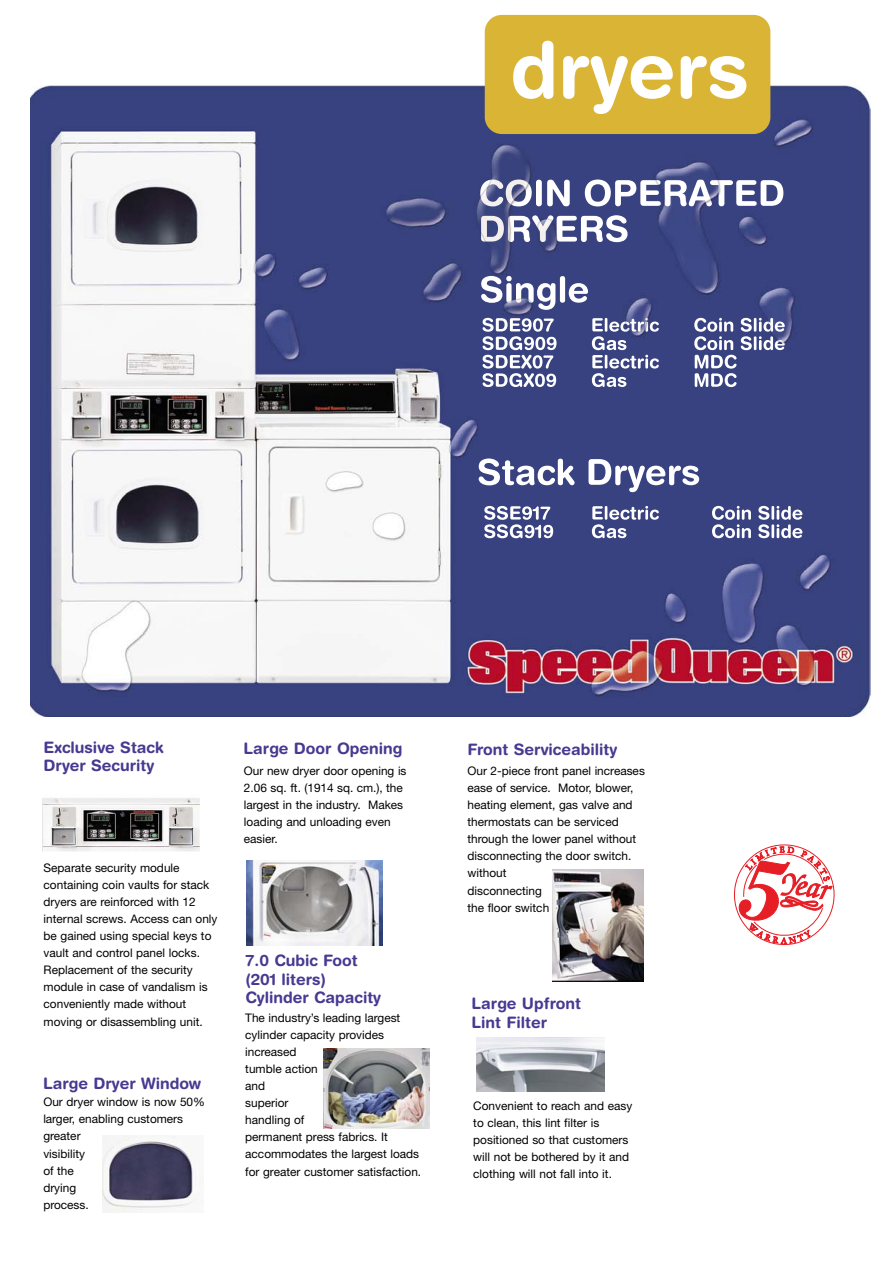
<style>
.page{position:relative;width:893px;height:1263px;background:#fff}
.page>*{position:absolute;margin:0;border:0;box-sizing:border-box;transform-origin:0 0}
.t1{font:700 78px "Helvetica Rounded";color:#fff}
.t2{font:700 15.75px/18.5px "Helvetica Rounded";color:#483991}
.t3{font:11.85px/17.1px "Helvetica Neue";color:#000}
</style>
<div class="page">
<img style="left:31px;top:86px;width:839px;height:630px">
<img style="left:480px;top:180px;width:303px;height:62px">
<img style="left:481px;top:276px;width:107px;height:34px">
<img style="left:479px;top:458px;width:220px;height:34px">
<img style="left:483px;top:318px;width:71px;height:32px">
<img style="left:694px;top:318px;width:91px;height:32px">
<img style="left:592px;top:506px;width:67px;height:32px">
<img style="left:592px;top:318px;width:67px;height:42px">
<img style="left:484px;top:506px;width:66px;height:32px">
<img style="left:712px;top:506px;width:90px;height:32px">
<img style="left:102px;top:1136px;width:93px;height:77px">
<div style="left:485px;top:15px;width:285px;height:119px;background:#dab434;border-radius:17px"></div>
<svg style="left:734px;top:844px;width:101px;height:101px"></svg>
<img style="left:43px;top:798px;width:156px;height:54px">
<img style="left:247px;top:860px;width:136px;height:86px">
<img style="left:553px;top:869px;width:91px;height:113px">
<img style="left:476px;top:1037px;width:128px;height:54px">
<img style="left:323px;top:1049px;width:107px;height:79px">
<h1 class="t1" style="left:510px;top:42px;width:240px">dryers</h1>
<h2 class="t2" style="left:44px;top:739px;width:121px">Exclusive Stack<br>Dryer Security</h2>
<p class="t3" style="left:44px;top:860px;width:175px">Separate security module containing coin vaults for stack dryers are reinforced with 12 internal screws. Access can only be gained using special keys to vault and control panel locks.<br>Replacement of the security module in case of vandalism is conveniently made without moving or disassembling unit.</p>
<h2 class="t2" style="left:43px;top:1075px;width:160px">Large Dryer Window</h2>
<p class="t3" style="left:43px;top:1094px;width:163px">Our dryer window is now 50% larger, enabling customers greater<br>visibility<br>of the<br>drying<br>process.</p>
<h2 class="t2" style="left:244px;top:740px;width:160px">Large Door Opening</h2>
<h2 class="t2" style="left:467px;top:742px;width:151px">Front Serviceability</h2>
<p class="t3" style="left:244px;top:763px;width:164px">Our new dryer door opening is<br>2.06 sq. ft. (1914 sq. cm.), the largest in the industry. Makes loading and unloading even easier.</p>
<p class="t3" style="left:467px;top:763px;width:179px">Our 2-piece front panel increases ease of service. Motor, blower, heating element, gas valve and thermostats can be serviced through the lower panel without disconnecting the door switch. without<br>disconnecting<br>the floor switch</p>
<h2 class="t2" style="left:245px;top:953px;width:137px">7.0 Cubic Foot (201 liters)<br>Cylinder Capacity</h2>
<p class="t3" style="left:245px;top:1010px;width:178px">The industry’s leading largest cylinder capacity provides increased<br>tumble action<br>and<br>superior<br>handling of<br>permanent press fabrics. It accommodates the largest loads for greater customer satisfaction.</p>
<h2 class="t2" style="left:472px;top:996px;width:111px">Large Upfront<br>Lint Filter</h2>
<p class="t3" style="left:473px;top:1098px;width:161px">Convenient to reach and easy to clean, this lint filter is positioned so that customers will not be bothered by it and clothing will not fall into it.</p>
</div>
